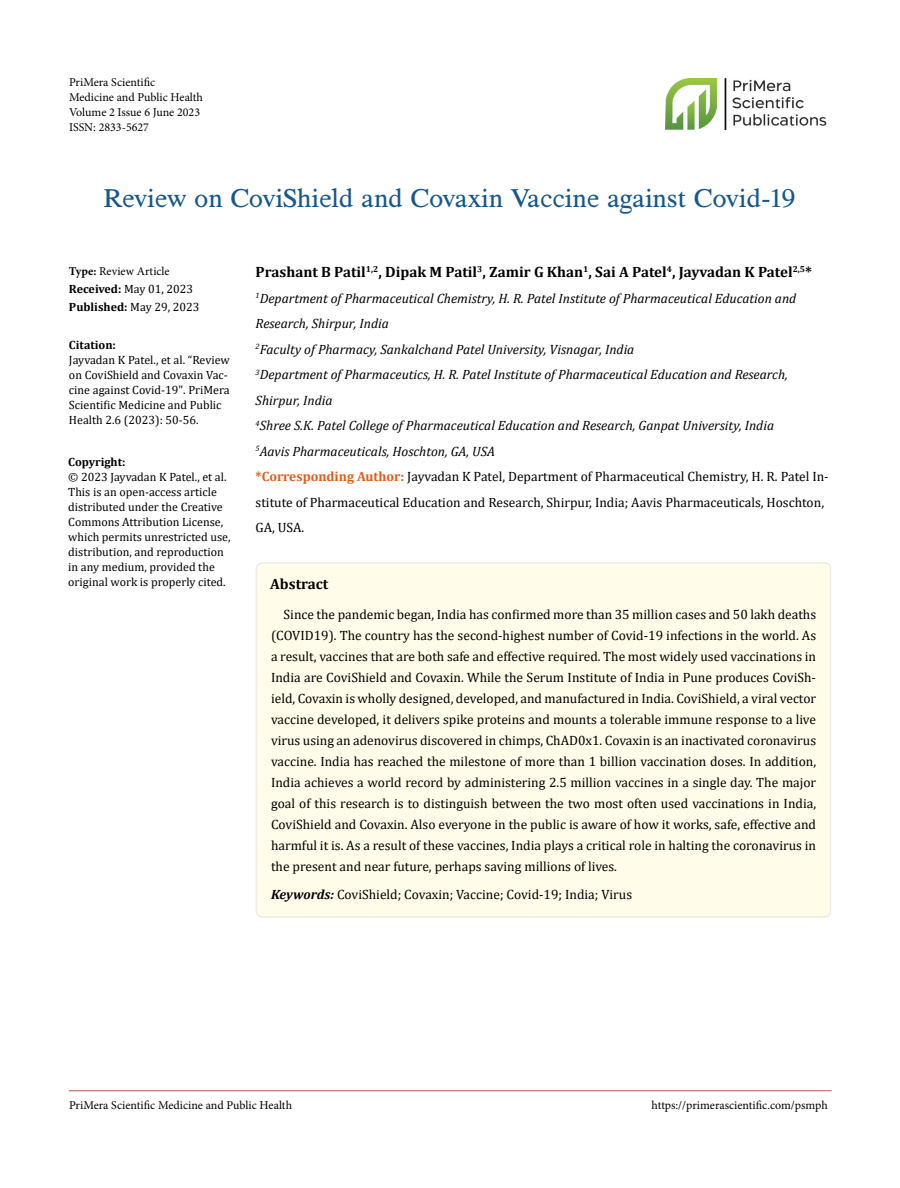
<style>
.page{position:relative;width:900px;height:1188px;background:#fff}
.page>*{position:absolute;margin:0;border:0;box-sizing:border-box;transform-origin:0 0}
.t1{font:27px "Tribun ADF Std";color:#15588c}
.t2{font:700 15px "Cambria";color:#000}
.t3{font:13.5px/21px "Cambria";color:#000;text-align:justify}
.t4{font:italic 13.5px/25.5px "Cambria";color:#000}
.t5{font:12px/15px "Cambria";color:#000}
.t6{font:12px/15px "Minion Pro";color:#000}
.t7{font:700 12px "Cambria";color:#000}
.s1{font-weight:700}
.s2{font-weight:700;font-style:normal;color:#e05d1a}
.s3{font-style:normal}
.s4{font-weight:700;font-style:italic}
</style>
<div class="page">
<hr style="left:69px;top:1091px;width:763px;height:1px;background:#c0504d">
<img style="left:665px;top:78px;width:162px;height:52px">
<div style="left:256px;top:563px;width:575px;height:354px;background:#fffde9;border-radius:6px"></div>
<div style="left:256px;top:562px;width:575px;height:356px;border:2px solid #eeece1;border-radius:6px"></div>
<p class="t6" style="left:69px;top:75px;width:136px">PriMera Scientific<br>Medicine and Public Health<br>Volume 2 Issue 6 June 2023<br>ISSN: 2833-5627</p>
<h1 class="t1" style="left:104px;top:182px;width:694px">Review on CoviShield and Covaxin Vaccine against Covid-19</h1>
<p class="t6" style="left:69px;top:264px;width:102px"><span class="s1">Type:</span> Review Article</p>
<p class="t5" style="left:69px;top:280px;width:132px;line-height:18px"><span class="s1">Received:</span> May 01, 2023<br><span class="s1">Published:</span> May 29, 2023</p>
<p class="t7" style="left:69px;top:336px;width:49px">Citation:</p>
<p class="t5" style="left:69px;top:352px;width:162px">Jayvadan K Patel., et al. “Review on CoviShield and Covaxin Vac&shy;cine against Covid-19". PriMera<br>Scientific Medicine and Public<br>Health 2.6 (2023): 50-56.</p>
<p class="t7" style="left:68px;top:453px;width:59px">Copyright:</p>
<p class="t5" style="left:68px;top:469px;width:164px">© 2023 Jayvadan K Patel., et al.<br>This is an open-access article distributed under the Creative<br>Commons Attribution License, which permits unrestricted use, distribution, and reproduction in any medium, provided the original work is properly cited.</p>
<p class="t2" style="left:256px;top:262px;width:558px">Prashant B Patil<sup>1,2</sup>, Dipak M Patil<sup>3</sup>, Zamir G Khan<sup>1</sup>, Sai A Patel<sup>4</sup>, Jayvadan K Patel<sup>2,5</sup>*</p>
<p class="t4" style="left:256px;top:285px;width:575px"><sup>1</sup>Department of Pharmaceutical Chemistry, H. R. Patel Institute of Pharmaceutical Education and Research, Shirpur, India<br><sup>2</sup>Faculty of Pharmacy, Sankalchand Patel University, Visnagar, India<br><sup>3</sup>Department of Pharmaceutics, H. R. Patel Institute of Pharmaceutical Education and Research, Shirpur, India<br><sup>4</sup>Shree S.K. Patel College of Pharmaceutical Education and Research, Ganpat University, India<br><sup>5</sup>Aavis Pharmaceuticals, Hoschton, GA, USA<br><span class="s2">*Corresponding Author:</span> <span class="s3">Jayvadan K Patel, Department of Pharmaceutical Chemistry, H. R. Patel In&shy;stitute of Pharmaceutical Education and Research, Shirpur, India; Aavis Pharmaceuticals, Hoschton, GA, USA.</span></p>
<p class="t2" style="left:270px;top:574px;width:60px">Abstract</p>
<p class="t3" style="left:271px;top:604px;width:547px;text-indent:13px">Since the pandemic began, India has confirmed more than 35 million cases and 50 lakh deaths (COVID19). The country has the second-highest number of Covid-19 infections in the world. As a result, vaccines that are both safe and effective required. The most widely used vaccinations in India are CoviShield and Covaxin. While the Serum Institute of India in Pune produces CoviSh&shy;ield, Covaxin is wholly designed, developed, and manufactured in India. CoviShield, a viral vector vaccine developed, it delivers spike proteins and mounts a tolerable immune response to a live virus using an adenovirus discovered in chimps, ChAD0x1. Covaxin is an inactivated coronavirus vaccine. India has reached the milestone of more than 1 billion vaccination doses. In addition, India achieves a world record by administering 2.5 million vaccines in a single day. The major goal of this research is to distinguish between the two most often used vaccinations in India, CoviShield and Covaxin. Also everyone in the public is aware of how it works, safe, effective and harmful it is. As a result of these vaccines, India plays a critical role in halting the coronavirus in the present and near future, perhaps saving millions of lives.</p>
<p class="t3" style="left:271px;top:884px;width:363px"><span class="s4">Keywords:</span> CoviShield; Covaxin; Vaccine; Covid-19; India; Virus</p>
<p class="t6" style="left:69px;top:1097px;width:225px">PriMera Scientific Medicine and Public Health</p>
<p class="t6" style="left:652px;top:1097px;width:178px">https://primerascientific.com/psmph</p>
</div>
